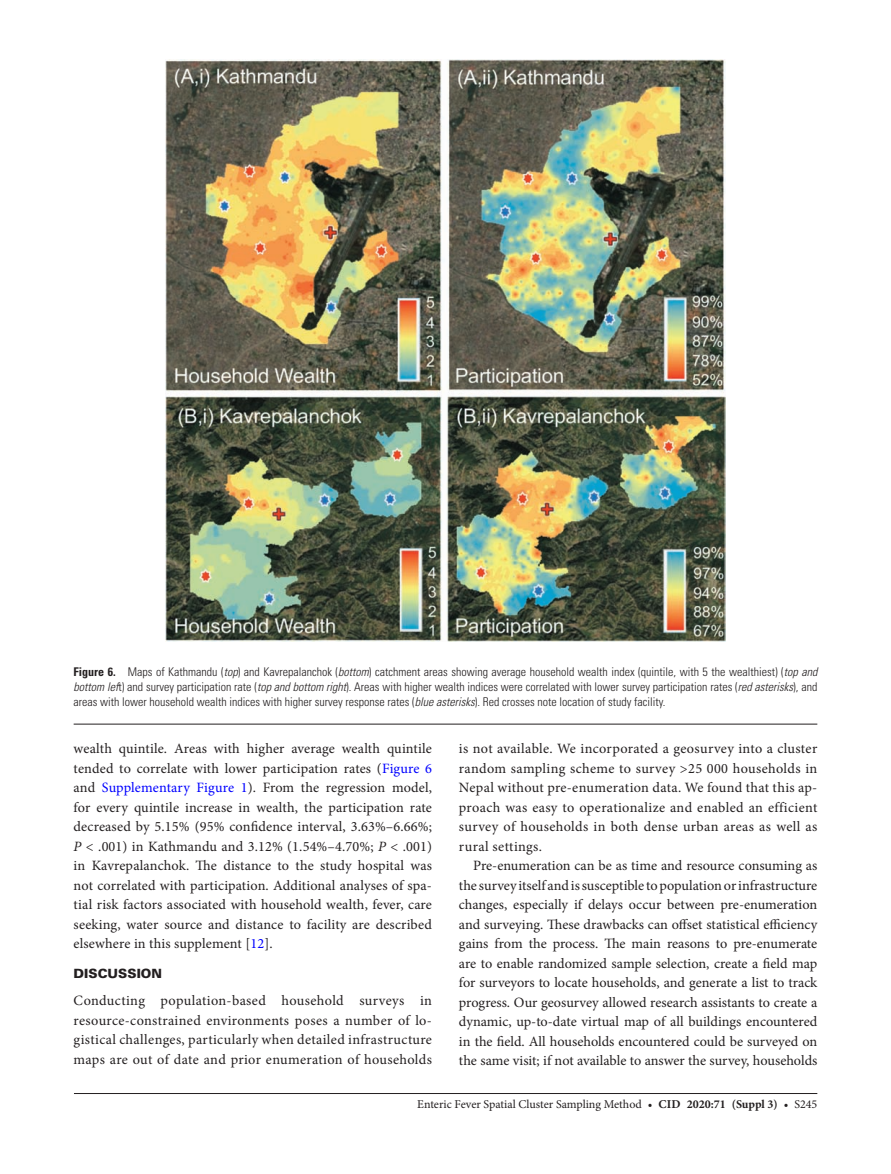
<style>
.page{position:relative;width:891px;height:1174px;background:#fff}
.page>*{position:absolute;margin:0;border:0;box-sizing:border-box;transform-origin:0 0}
.t1{font:14.25px/19.5px "Minion Pro";letter-spacing:.015em;color:#231f20;text-align:justify}
.t2{font:900 12.75px "Univers LT Std";color:#231f20}
.t3{font:300 condensed 12px/15px "Univers LT Std";color:#231f20;text-align:justify}
.t4{font:12px "Minion Pro";color:#231f20}
.s1{font-weight:700}
.s2{font-style:italic}
.s3{color:#00f}
</style>
<div class="page">
<hr style="left:74px;top:1093px;width:743px;height:1px;background:#231f20">
<hr style="left:74px;top:724px;width:743px;height:1px;background:#231f20">
<img style="left:166px;top:59px;width:559px;height:583px">
<p class="t3" style="left:74px;top:664px;width:745px"><span class="s1">Figure 6.</span> Maps of Kathmandu (<span class="s2">top</span>) and Kavrepalanchok (<span class="s2">bottom</span>) catchment areas showing average household wealth index (quintile, with 5 the wealthiest) (<span class="s2">top and bottom lef</span>t) and survey participation rate (<span class="s2">top and bottom right</span>). Areas with higher wealth indices were correlated with lower survey participation rates (<span class="s2">red asterisks</span>), and areas with lower household wealth indices with higher survey response rates (<span class="s2">blue asterisks</span>). Red crosses note location of study facility.</p>
<p class="t1" style="left:74px;top:739px;width:360px">wealth quintile. Areas with higher average wealth quintile tended to correlate with lower participation rates (<span class="s3">Figure 6 </span>and <span class="s3">Supplementary Figure 1</span>). From the regression model, for every quintile increase in wealth, the participation rate decreased by 5.15% (95% confidence interval, 3.63%–6.66%; <span class="s2">P</span> &lt; .001) in Kathmandu and 3.12% (1.54%–4.70%; <span class="s2">P</span> &lt; .001) in Kavrepalanchok. The distance to the study hospital was not correlated with participation. Additional analyses of spa&shy;tial risk factors associated with household wealth, fever, care seeking, water source and distance to facility are described elsewhere in this supplement [<span class="s3">12</span>].</p>
<p class="t2" style="left:74px;top:966px;width:90px">DISCUSSION</p>
<p class="t1" style="left:74px;top:991px;width:360px">Conducting population-based household surveys in resource-constrained environments poses a number of lo&shy;gistical challenges, particularly when detailed infrastructure maps are out of date and prior enumeration of households</p>
<p class="t1" style="left:459px;top:739px;width:360px">is not available. We incorporated a geosurvey into a cluster random sampling scheme to survey &gt;25 000 households in Nepal without pre-enumeration data. We found that this ap&shy;proach was easy to operationalize and enabled an efficient survey of households in both dense urban areas as well as rural settings.</p>
<p class="t1" style="left:459px;top:856px;width:360px;text-indent:14px">Pre-enumeration can be as time and resource consuming as the survey itself and is susceptible to population or infrastructure changes, especially if delays occur between pre-enumeration and surveying. These drawbacks can offset statistical efficiency gains from the process. The main reasons to pre-enumerate are to enable randomized sample selection, create a field map for surveyors to locate households, and generate a list to track progress. Our geosurvey allowed research assistants to create a dynamic, up-to-date virtual map of all buildings encountered in the field. All households encountered could be surveyed on the same visit; if not available to answer the survey, households</p>
<p class="t4" style="left:417px;top:1096px;width:402px">Enteric Fever Spatial Cluster Sampling Method • <span class="s1">cid 2020:71 (Suppl 3)</span> • S245</p>
</div>
